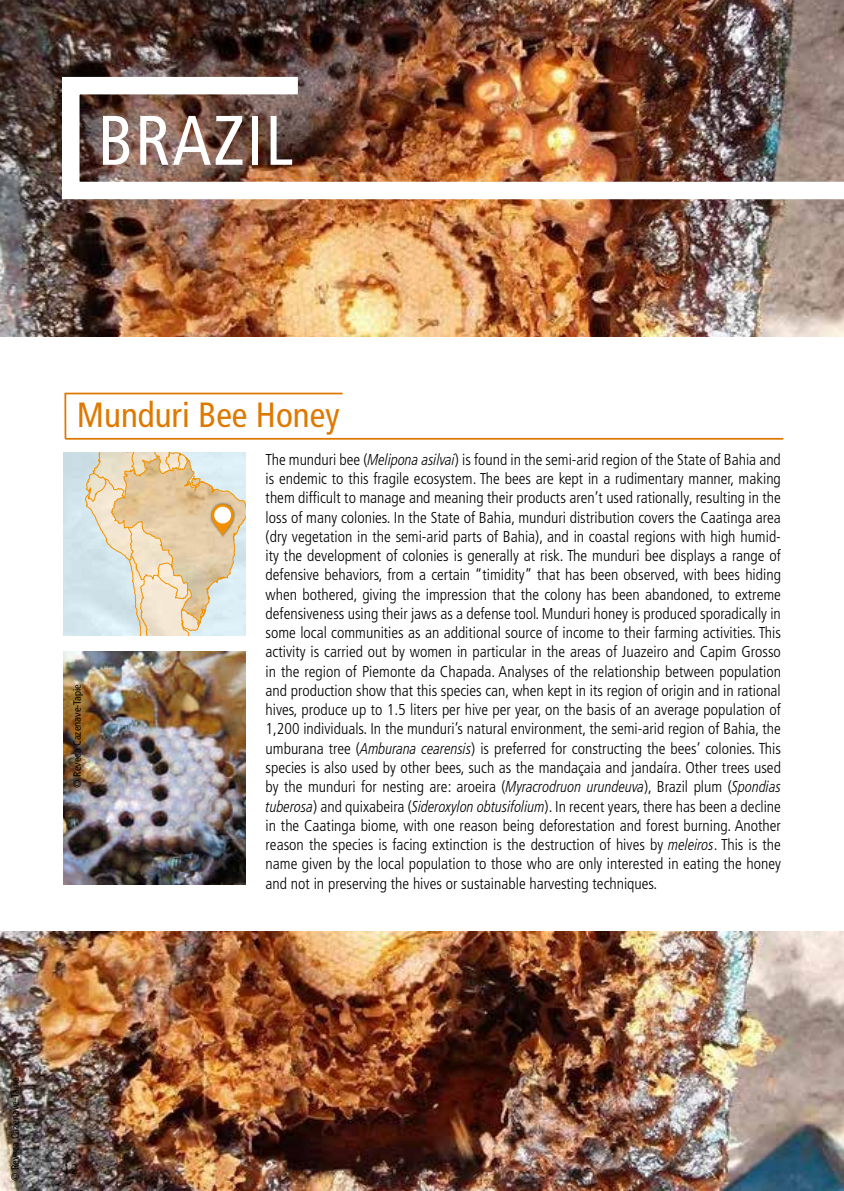
<style>
.page{position:relative;width:844px;height:1191px;background:#fff}
.page>*{position:absolute;margin:0;border:0;box-sizing:border-box;transform-origin:0 0}
.t1{font:condensed 70px "Frutiger";letter-spacing:.03em;color:#fff}
.t2{font:condensed 35px "Frutiger";color:#de7900}
.t3{font:300 condensed 15.75px/19.2px "Frutiger LT Pro";color:#000;text-align:justify}
.t4{font:300 condensed 14px "Frutiger";color:#000}
.t5{font:condensed 10.5px "Frutiger";color:#000}
.s1{font-style:italic}
</style>
<div class="page">
<svg style="left:64px;top:392px;width:280px;height:47px"></svg>
<hr style="left:65px;top:438px;width:718px;height:2px;background:#de7900">
<svg style="left:63px;top:452px;width:183px;height:183px"></svg>
<img style="left:0;top:0;width:843px;height:336px">
<img style="left:0;top:931px;width:843px;height:260px">
<img style="left:53px;top:68px;width:790px;height:140px">
<img style="left:63px;top:651px;width:183px;height:234px">
<div style="left:209px;top:502px;width:27px;height:36px;background:#000;opacity:.5"></div>
<svg style="left:211px;top:504px;width:23px;height:32px"></svg>
<div style="left:214px;top:507px;width:17px;height:16px;background:#fff;border-radius:50%"></div>
<h1 class="t1" style="left:98px;top:100px;width:197px">BRAZIL</h1>
<h2 class="t2" style="left:77px;top:394px;width:264px">Munduri Bee Honey</h2>
<p class="t3" style="left:265px;top:450px;width:516px">The munduri bee (<span class="s1">Melipona asilvai</span>) is found in the semi-arid region of the State of Bahia and is endemic to this fragile ecosystem. The bees are kept in a rudimentary manner, making them difficult to manage and meaning their products aren’t used rationally, resulting in the loss of many colonies. In the State of Bahia, munduri distribution covers the Caatinga area (dry vegetation in the semi-arid parts of Bahia), and in coastal regions with high humid&shy;ity the development of colonies is generally at risk. The munduri bee displays a range of defensive behaviors, from a certain “timidity” that has been observed, with bees hiding when bothered, giving the impression that the colony has been abandoned, to extreme defensiveness using their jaws as a defense tool. Munduri honey is produced sporadically in some local communities as an additional source of income to their farming activities. This activity is carried out by women in particular in the areas of Juazeiro and Capim Grosso in the region of Piemonte da Chapada. Analyses of the relationship between population and production show that this species can, when kept in its region of origin and in rational hives, produce up to 1.5 liters per hive per year, on the basis of an average population of 1,200 individuals. In the munduri’s natural environment, the semi-arid region of Bahia, the umburana tree (<span class="s1">Amburana cearensis</span>) is preferred for constructing the bees’ colonies. This species is also used by other bees, such as the mandaçaia and jandaíra. Other trees used by the munduri for nesting are: aroeira (<span class="s1">Myracrodruon urundeuva</span>), Brazil plum (<span class="s1">Spondias tuberosa</span>) and quixabeira (<span class="s1">Sideroxylon obtusifolium</span>). In recent years, there has been a decline in the Caatinga biome, with one reason being deforestation and forest burning. Another reason the species is facing extinction is the destruction of hives by <span class="s1">meleiros</span>. This is the name given by the local population to those who are only interested in eating the honey and not in preserving the hives or sustainable harvesting techniques.</p>
<p class="t5" style="left:71px;top:787px;width:105px;rotate:-90deg">© Reveca Cazenave-Tapie</p>
<p class="t5" style="left:9px;top:1181px;width:105px;rotate:-90deg">© Reveca Cazenave-Tapie</p>
<p class="t4" style="left:63px;top:1161px;width:16px">12</p>
</div>
